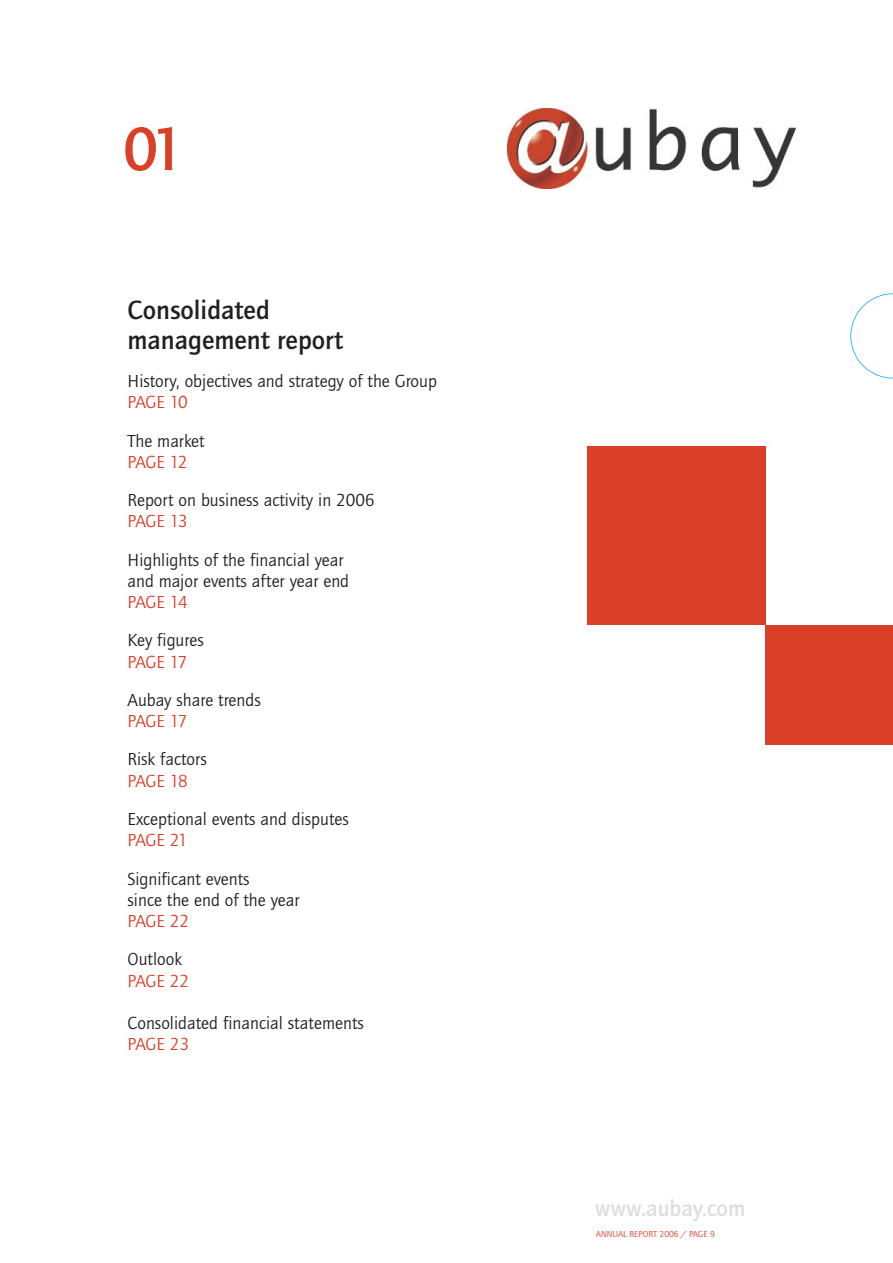
<style>
.page{position:relative;width:893px;height:1263px;background:#fff}
.page>*{position:absolute;margin:0;border:0;box-sizing:border-box;transform-origin:0 0}
.t1{font:700 63px "Quay Itc T";color:#db3f28}
.t2{font:700 27px/29.7px "Quay Itc T";color:#231f20}
.t3{font:700 23.25px "Quay Itc T";color:#dcdddf}
.t4{font:18px/21.3px "Quay Itc T";color:#231f20}
.t5{font:18px "Quay Itc T";letter-spacing:-.02em;color:#db3f28}
.t6{font:9px "Quay Itc T";color:#db3f28}
</style>
<div class="page">
<div style="left:765px;top:625px;width:128px;height:119px;background:#db3f28"></div>
<img style="left:508px;top:108px;width:288px;height:81px">
<div style="left:587px;top:446px;width:178px;height:179px;background:#db3f28"></div>
<svg style="left:850px;top:293px;width:43px;height:85px"></svg>
<h1 class="t1" style="left:123px;top:127px;width:63px">01</h1>
<h2 class="t2" style="left:128px;top:298px;width:217px">Consolidated management report</h2>
<p class="t4" style="left:128px;top:372px;width:311px">History, objectives and strategy of the Group</p>
<p class="t5" style="left:128px;top:396px;width:62px">PAGE 10</p>
<p class="t4" style="left:128px;top:432px;width:78px">The market</p>
<p class="t5" style="left:128px;top:455px;width:61px">PAGE 12</p>
<p class="t4" style="left:128px;top:491px;width:249px">Report on business activity in 2006</p>
<p class="t5" style="left:128px;top:515px;width:61px">PAGE 13</p>
<p class="t4" style="left:128px;top:551px;width:223px">Highlights of the financial year and major events after year end</p>
<p class="t5" style="left:128px;top:596px;width:62px">PAGE 14</p>
<p class="t4" style="left:128px;top:632px;width:78px">Key figures</p>
<p class="t5" style="left:128px;top:655px;width:61px">PAGE 17</p>
<p class="t4" style="left:128px;top:691px;width:135px">Aubay share trends</p>
<p class="t5" style="left:128px;top:715px;width:61px">PAGE 17</p>
<p class="t4" style="left:128px;top:751px;width:81px">Risk factors</p>
<p class="t5" style="left:128px;top:774px;width:62px">PAGE 18</p>
<p class="t4" style="left:128px;top:810px;width:223px">Exceptional events and disputes</p>
<p class="t5" style="left:128px;top:834px;width:62px">PAGE 21</p>
<p class="t4" style="left:128px;top:870px;width:174px">Significant events<br>since the end of the year</p>
<p class="t5" style="left:128px;top:915px;width:63px">PAGE 22</p>
<p class="t4" style="left:128px;top:950px;width:56px">Outlook</p>
<p class="t5" style="left:128px;top:974px;width:63px">PAGE 22</p>
<p class="t4" style="left:128px;top:1014px;width:238px">Consolidated financial statements</p>
<p class="t5" style="left:128px;top:1038px;width:63px">PAGE 23</p>
<p class="t3" style="left:595px;top:1200px;width:152px">www.aubay.com</p>
<p class="t6" style="left:596px;top:1231px;width:121px">ANNUAL REPORT 2006 / PAGE 9</p>
</div>
